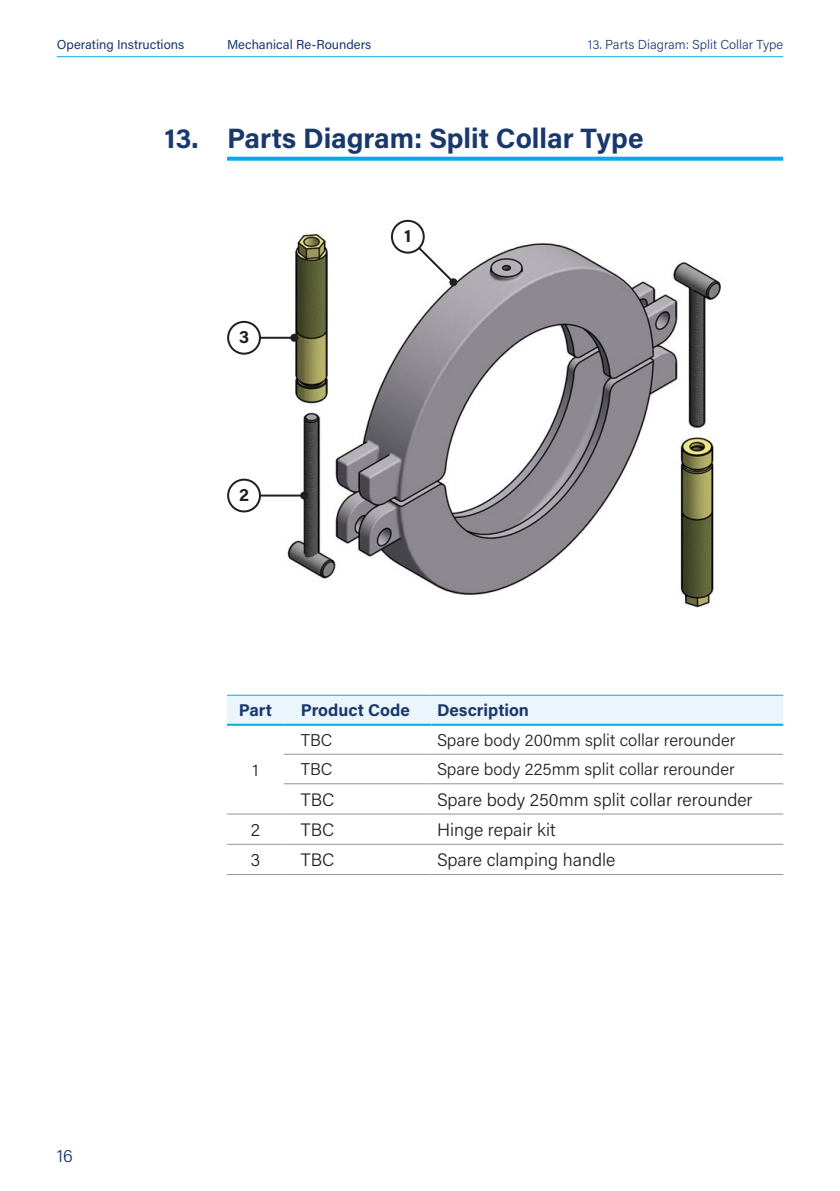
<style>
.page{position:relative;width:840px;height:1191px;background:#fff}
.page>*{position:absolute;margin:0;border:0;box-sizing:border-box;transform-origin:0 0}
.Headings_14_11_5_6_6{font:700 28px "Acumin Pro";color:#19386e}
.Body_9_11_5_3mm{font:300 18px "Acumin Pro";color:#231f20}
.t1{font:700 18px "Acumin Pro";color:#231f20}
.t2{font:300 18px "Acumin Pro";color:#19386e}
.Body_9_11_5_3mm-2{font:300 17px "Acumin Pro";color:#231f20}
.Body_9_11_5_3mm-3{font:700 17px "Acumin Pro";color:#19386e}
.t3{font:13px "Acumin Pro";color:#19386e}
.t4{font:300 13px "Acumin Pro";color:#19386e}
</style>
<div class="page">
<hr style="left:57px;top:56px;width:725px;height:1px;background:#00ade7">
<img style="left:279px;top:232px;width:442px;height:376px">
<svg style="left:227px;top:157px;width:555px;height:4px;background:#12b3e8"></svg>
<div style="left:227px;top:695px;width:555px;height:28px;background:#ebf6fc"></div>
<hr style="left:227px;top:694px;width:56px;height:1px;background:#00ade7">
<hr style="left:283px;top:694px;width:148px;height:1px;background:#00ade7">
<hr style="left:431px;top:694px;width:351px;height:1px;background:#00ade7">
<hr style="left:227px;top:723px;width:56px;height:2px;background:#00ade7">
<hr style="left:283px;top:723px;width:148px;height:2px;background:#00ade7">
<hr style="left:431px;top:723px;width:351px;height:2px;background:#00ade7">
<hr style="left:283px;top:753px;width:148px;height:1px;background:#939598">
<hr style="left:431px;top:753px;width:351px;height:1px;background:#939598">
<hr style="left:283px;top:783px;width:148px;height:1px;background:#939598">
<hr style="left:431px;top:783px;width:351px;height:1px;background:#939598">
<hr style="left:227px;top:813px;width:56px;height:1px;background:#939598">
<hr style="left:283px;top:813px;width:148px;height:1px;background:#939598">
<hr style="left:431px;top:813px;width:351px;height:1px;background:#939598">
<hr style="left:227px;top:843px;width:56px;height:1px;background:#939598">
<hr style="left:283px;top:843px;width:148px;height:1px;background:#939598">
<hr style="left:431px;top:843px;width:351px;height:1px;background:#939598">
<hr style="left:227px;top:874px;width:56px;height:1px;background:#939598">
<hr style="left:283px;top:874px;width:148px;height:1px;background:#939598">
<hr style="left:431px;top:874px;width:351px;height:1px;background:#939598">
<svg style="left:390px;top:219px;width:67px;height:68px"></svg>
<hr style="left:244px;top:494px;width:60px;height:2px;background:#231f20">
<div style="left:300px;top:491px;width:8px;height:8px;background:#231f20;border-radius:50%"></div>
<div style="left:228px;top:479px;width:32px;height:32px;background:#fff;border-radius:50%"></div>
<div style="left:227px;top:478px;width:34px;height:34px;border:2px solid #231f20;border-radius:50%"></div>
<hr style="left:244px;top:337px;width:50px;height:2px;background:#231f20">
<div style="left:290px;top:334px;width:8px;height:8px;background:#231f20;border-radius:50%"></div>
<div style="left:228px;top:322px;width:32px;height:32px;background:#fff;border-radius:50%"></div>
<div style="left:227px;top:321px;width:34px;height:34px;border:2px solid #231f20;border-radius:50%"></div>
<p class="t3" style="left:57px;top:36px;width:129px">Operating Instructions</p>
<p class="t3" style="left:227px;top:36px;width:146px">Mechanical Re-Rounders</p>
<p class="t4" style="left:587px;top:35px;width:197px">13. Parts Diagram: Split Collar Type</p>
<p class="Headings_14_11_5_6_6" style="left:164px;top:119px;width:35px">13.</p>
<p class="Headings_14_11_5_6_6" style="left:227px;top:119px;width:418px">Parts Diagram: Split Collar Type</p>
<p class="t1" style="left:239px;top:324px;width:12px">3</p>
<p class="t1" style="left:239px;top:482px;width:11px">2</p>
<p class="t1" style="left:404px;top:223px;width:9px">1</p>
<p class="Body_9_11_5_3mm-3" style="left:238px;top:698px;width:35px">Part</p>
<p class="Body_9_11_5_3mm-3" style="left:300px;top:698px;width:110px">Product Code</p>
<p class="Body_9_11_5_3mm-3" style="left:437px;top:698px;width:93px">Description</p>
<p class="Body_9_11_5_3mm-2" style="left:252px;top:758px;width:7px">1</p>
<p class="Body_9_11_5_3mm-2" style="left:300px;top:728px;width:33px">TBC</p>
<p class="Body_9_11_5_3mm-2" style="left:437px;top:728px;width:300px">Spare body 200mm split collar rerounder</p>
<p class="Body_9_11_5_3mm-2" style="left:300px;top:757px;width:33px">TBC</p>
<p class="Body_9_11_5_3mm-2" style="left:437px;top:757px;width:299px">Spare body 225mm split collar rerounder</p>
<p class="Body_9_11_5_3mm" style="left:300px;top:787px;width:35px">TBC</p>
<p class="Body_9_11_5_3mm" style="left:437px;top:787px;width:317px">Spare body 250mm split collar rerounder</p>
<p class="t2" style="left:57px;top:1143px;width:18px">16</p>
<p class="Body_9_11_5_3mm" style="left:250px;top:817px;width:11px">2</p>
<p class="Body_9_11_5_3mm" style="left:300px;top:817px;width:35px">TBC</p>
<p class="Body_9_11_5_3mm" style="left:437px;top:817px;width:120px">Hinge repair kit</p>
<p class="Body_9_11_5_3mm" style="left:250px;top:847px;width:11px">3</p>
<p class="Body_9_11_5_3mm" style="left:300px;top:847px;width:35px">TBC</p>
<p class="Body_9_11_5_3mm" style="left:437px;top:847px;width:180px">Spare clamping handle</p>
</div>
